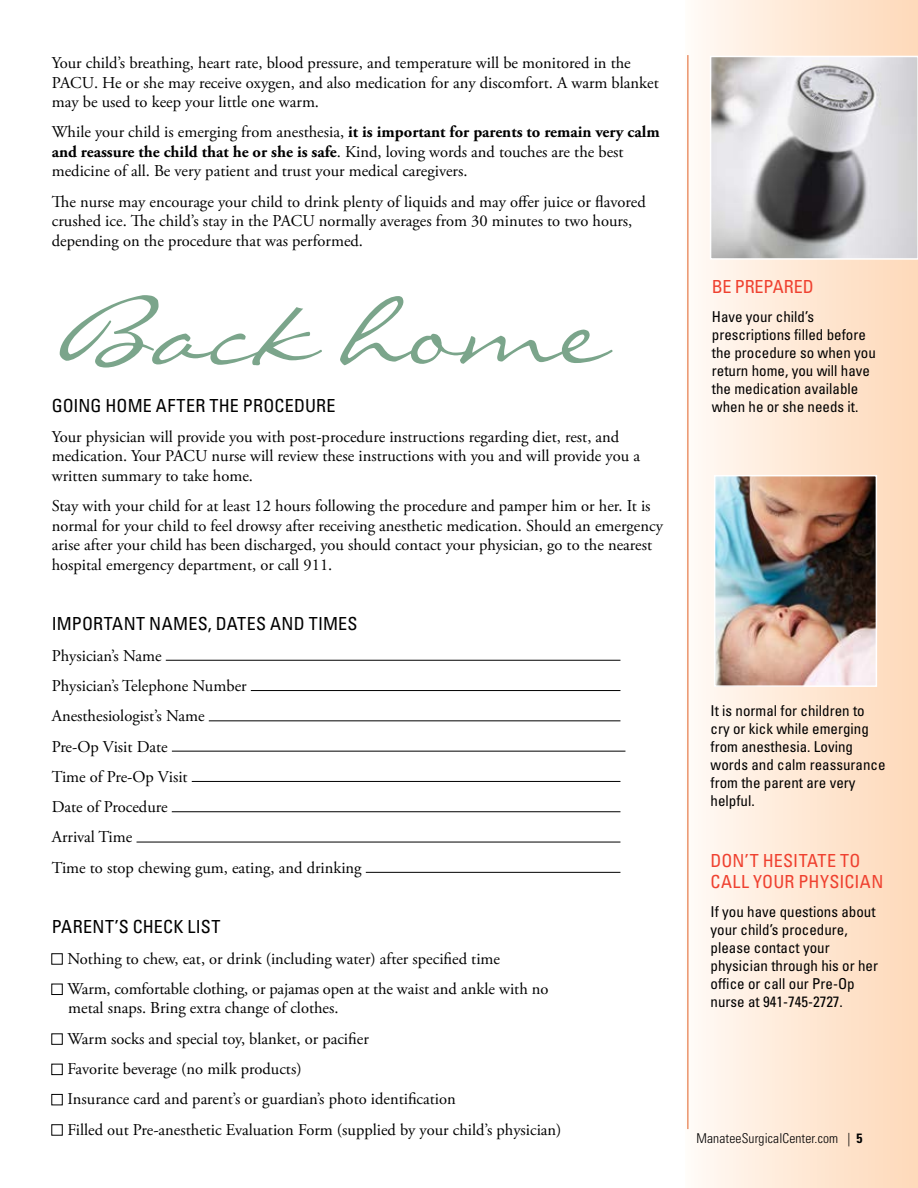
<style>
.page{position:relative;width:918px;height:1188px;background:#fff}
.page>*{position:absolute;margin:0;border:0;box-sizing:border-box;transform-origin:0 0}
.t1{font:90px "Liorah BT";color:#7ba58b}
.t2{font:condensed 18px "Univers LT Std";letter-spacing:.015em;color:#000}
.t3{font:condensed 18px/21px "Univers LT Std";letter-spacing:.005em;color:#ef4130}
.t4{font:16.5px/30.3px "Adobe Garamond Pro";color:#000}
.t5{font:condensed 15px/18px "Univers LT Std";color:#000}
.t6{font:300 condensed 13.5px "Univers LT Std";letter-spacing:.01em;color:#000}
.s1{font-weight:700}
</style>
<div class="page">
<div style="left:685px;top:0;width:233px;height:1188px;background:linear-gradient(to right,#fff7f2,#fedaba)"></div>
<hr style="left:688px;top:55px;width:1px;height:1074px;background:#e15e25">
<img style="left:713px;top:59px;width:202px;height:198px">
<div style="left:710px;top:56px;width:208px;height:204px;border:2px solid #fff"></div>
<img style="left:717px;top:478px;width:157px;height:206px">
<div style="left:714px;top:475px;width:163px;height:212px;border:2px solid #fff"></div>
<hr style="left:166px;top:660px;width:454px;height:1px;background:#000">
<hr style="left:251px;top:690px;width:369px;height:1px;background:#000">
<hr style="left:209px;top:720px;width:411px;height:1px;background:#000">
<hr style="left:172px;top:751px;width:453px;height:1px;background:#000">
<hr style="left:192px;top:781px;width:428px;height:1px;background:#000">
<hr style="left:172px;top:811px;width:448px;height:1px;background:#000">
<hr style="left:137px;top:842px;width:483px;height:1px;background:#000">
<hr style="left:366px;top:872px;width:254px;height:1px;background:#000">
<p class="t4" style="left:52px;top:54px;width:609px;line-height:19.5px">Your child’s breathing, heart rate, blood pressure, and temperature will be monitored in the<br>PACU. He or she may receive oxygen, and also medication for any discomfort. A warm blanket may be used to keep your little one warm.</p>
<p class="t4" style="left:52px;top:123px;width:609px;line-height:19.5px">While your child is emerging from anesthesia, <span class="s1">it is important for parents to remain very calm and reassure the child that he or she is safe</span>. Kind, loving words and touches are the best medicine of all. Be very patient and trust your medical caregivers.</p>
<p class="t4" style="left:52px;top:192px;width:596px;line-height:19.5px">The nurse may encourage your child to drink plenty of liquids and may offer juice or flavored crushed ice. The child’s stay in the PACU normally averages from 30 minutes to two hours, depending on the procedure that was performed.</p>
<h1 class="t1" style="left:54px;top:278px;width:554px">Back home</h1>
<p class="t2" style="left:52px;top:394px;width:285px">GOING HOME AFTER THE PROCEDURE</p>
<p class="t4" style="left:52px;top:428px;width:590px;line-height:19.5px">Your physician will provide you with post-procedure instructions regarding diet, rest, and medication. Your PACU nurse will review these instructions with you and will provide you a written summary to take home.</p>
<p class="t4" style="left:52px;top:497px;width:613px;line-height:19.5px">Stay with your child for at least 12 hours following the procedure and pamper him or her. It is normal for your child to feel drowsy after receiving anesthetic medication. Should an emergency arise after your child has been discharged, you should contact your physician, go to the nearest hospital emergency department, or call 911.</p>
<p class="t2" style="left:52px;top:613px;width:307px">IMPORTANT NAMES, DATES AND TIMES</p>
<p class="t4" style="left:52px;top:641px;width:311px">Physician’s Name<br>Physician’s Telephone Number<br>Anesthesiologist’s Name<br>Pre-Op Visit Date<br>Time of Pre-Op Visit<br>Date of Procedure<br>Arrival Time<br>Time to stop chewing gum, eating, and drinking</p>
<p class="t2" style="left:52px;top:916px;width:170px">PARENT’S CHECK LIST</p>
<p class="t4" style="left:68px;top:944px;width:483px">Nothing to chew, eat, or drink (including water) after specified time<br>Warm, comfortable clothing, or pajamas open at the waist and ankle with no</p>
<p class="t4" style="left:68px;top:994px;width:496px">metal snaps. Bring extra change of clothes.<br>Warm socks and special toy, blanket, or pacifier<br>Favorite beverage (no milk products)<br>Insurance card and parent’s or guardian’s photo identification<br>Filled out Pre-anesthetic Evaluation Form (supplied by your child’s physician)</p>
<p class="t3" style="left:712px;top:276px;width:103px">BE PREPARED</p>
<p class="t5" style="left:712px;top:307px;width:166px">Have your child’s prescriptions filled before the procedure so when you return home, you will have the medication available when he or she needs it.</p>
<p class="t5" style="left:711px;top:702px;width:176px">It is normal for children to cry or kick while emerging from anesthesia. Loving words and calm reassurance from the parent are very helpful.</p>
<p class="t3" style="left:711px;top:850px;width:174px">DON’T HESITATE TO<br>CALL YOUR PHYSICIAN</p>
<p class="t5" style="left:711px;top:902px;width:169px">If you have questions about your child’s procedure, please contact your physician through his or her office or call our Pre-Op nurse at 941-745-2727.</p>
<p class="t6" style="left:697px;top:1130px;width:167px">ManateeSurgicalCenter.com | <span class="s1">5</span></p>
</div>
